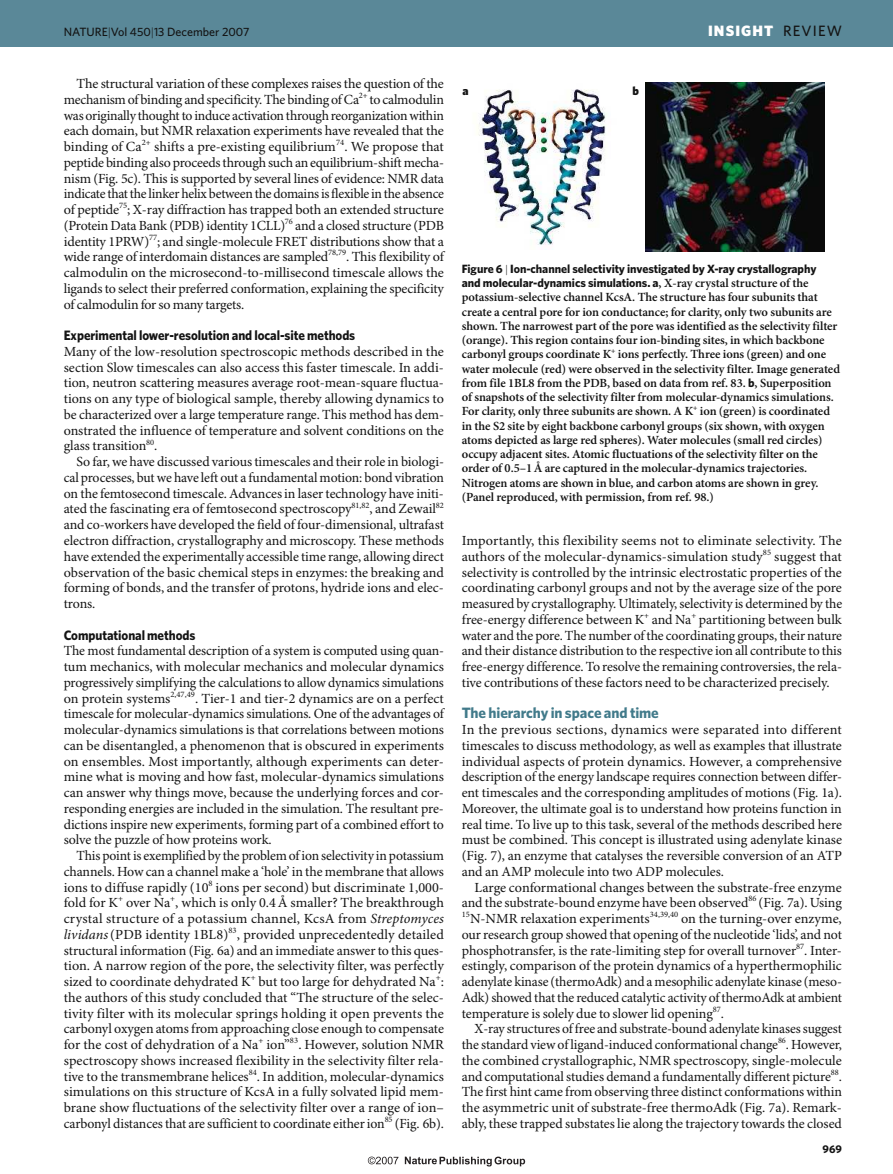
<style>
.page{position:relative;width:893px;height:1174px;background:#fff}
.page>*{position:absolute;margin:0;border:0;box-sizing:border-box;transform-origin:0 0}
.t1{font:700 15px "Whitney";letter-spacing:-.005em;color:#417a8a}
.t2{font:900 15px "Whitney";letter-spacing:.075em;color:#fff}
.t3{font:13.95px/15.8px "Minion Pro";letter-spacing:-.01em;color:#141414;text-align:justify}
.t4{font:700 13.65px "Whitney";letter-spacing:-.005em;color:#141414;scale:.95 1}
.t5{font:600 12.45px/14.2px "Minion Pro";letter-spacing:-.005em;color:#141414}
.t6{font:700 12px/14.2px "Whitney";letter-spacing:-.005em;color:#141414}
.t7{font:500 12px "Whitney";color:#141414}
.t8{font:900 12px "Whitney";color:#141414}
.t9{font:700 11.25px "Whitney";color:#141414}
.s1{font-weight:300}
.s2{font-weight:500;color:#141414}
.s3{font-style:italic}
.s4{font-weight:300;font-size:11.25px}
.s5{font-family:"Minion Pro";font-weight:600;font-size:12.45px}
.s6{font-family:"Whitney";font-weight:700;font-size:12px}
</style>
<div class="page">
<img style="left:478px;top:82px;width:212px;height:168px">
<img style="left:645px;top:83px;width:179px;height:168px">
<div style="left:0;top:0;width:893px;height:47px;background:#5a8898"></div>
<svg style="left:405px;top:1156px;width:120px;height:10px"></svg>
<svg style="left:368px;top:1156px;width:30px;height:8px"></svg>
<p class="t7" style="left:64px;top:27px;width:187px">NATURE<span class="s1">|</span>Vol 450<span class="s1">|</span>13 December 2007</p>
<p class="t2" style="left:708px;top:25px;width:135px">INSIGHT <span class="s2">REVIEW</span></p>
<p class="t3" style="left:64px;top:77px;width:382px;text-indent:13px">The structural variation of these complexes raises the question of the mechanism of binding and specificity. The binding of Ca<sup>2+</sup> to calmodulin was originally thought to induce activation through reorganization within each domain, but NMR relaxation experiments have revealed that the binding of Ca<sup>2+</sup> shifts a pre-existing equilibrium<sup>74</sup>. We propose that peptide binding also proceeds through such an equilibrium-shift mecha&shy;nism (Fig. 5c). This is supported by several lines of evidence: NMR data indicate that the linker helix between the domains is flexible in the absence of peptide<sup>75</sup>; X-ray diffraction has trapped both an extended structure (Protein Data Bank (PDB) identity 1CLL)<sup>76</sup> and a closed structure (PDB identity 1PRW)<sup>77</sup>; and single-molecule FRET distributions show that a wide range of interdomain distances are sampled<sup>78,79</sup>. This flexibility of calmodulin on the microsecond-to-millisecond timescale allows the ligands to select their preferred conformation, explaining the specificity of calmodulin for so many targets.</p>
<p class="t4" style="left:64px;top:330px;width:308px">Experimental lower-resolution and local-site methods</p>
<p class="t3" style="left:64px;top:345px;width:382px">Many of the low-resolution spectroscopic methods described in the section Slow timescales can also access this faster timescale. In addi&shy;tion, neutron scattering measures average root-mean-square fluctua&shy;tions on any type of biological sample, thereby allowing dynamics to be characterized over a large temperature range. This method has dem&shy;onstrated the influence of temperature and solvent conditions on the glass transition<sup>80</sup>.</p>
<p class="t3" style="left:64px;top:455px;width:382px;text-indent:13px">So far, we have discussed various timescales and their role in biologi&shy;cal processes, but we have left out a fundamental motion: bond vibration on the femtosecond timescale. Advances in laser technology have initi&shy;ated the fascinating era of femtosecond spectroscopy<sup>81,82</sup>, and Zewail<sup>82 </sup>and co-workers have developed the field of four-dimensional, ultrafast electron diffraction, crystallography and microscopy. These methods have extended the experimentally accessible time range, allowing direct observation of the basic chemical steps in enzymes: the breaking and forming of bonds, and the transfer of protons, hydride ions and elec&shy;trons.</p>
<p class="t4" style="left:64px;top:629px;width:140px">Computational methods</p>
<p class="t3" style="left:64px;top:644px;width:382px">The most fundamental description of a system is computed using quan&shy;tum mechanics, with molecular mechanics and molecular dynamics progressively simplifying the calculations to allow dynamics simulations on protein systems<sup>2,47,49</sup>. Tier-1 and tier-2 dynamics are on a perfect timescale for molecular-dynamics simulations. One of the advantages of molecular-dynamics simulations is that correlations between motions can be disentangled, a phenomenon that is obscured in experiments on ensembles. Most importantly, although experiments can deter&shy;mine what is moving and how fast, molecular-dynamics simulations can answer why things move, because the underlying forces and cor&shy;responding energies are included in the simulation. The resultant pre&shy;dictions inspire new experiments, forming part of a combined effort to solve the puzzle of how proteins work.</p>
<p class="t3" style="left:64px;top:849px;width:382px;text-indent:13px">This point is exemplified by the problem of ion selectivity in potassium channels. How can a channel make a ‘hole’ in the membrane that allows ions to diffuse rapidly (10<sup>8</sup> ions per second) but discriminate 1,000- fold for K<sup>+</sup> over Na<sup>+</sup>, which is only 0.4 Å smaller? The breakthrough crystal structure of a potassium channel, KcsA from <span class="s3">Streptomyces lividans</span>(PDB identity 1BL8)<sup>83</sup>, provided unprecedentedly detailed structural information (Fig. 6a) and an immediate answer to this ques&shy;tion. A narrow region of the pore, the selectivity filter, was perfectly sized to coordinate dehydrated K<sup>+</sup> but too large for dehydrated Na<sup>+</sup>: the authors of this study concluded that “The structure of the selec&shy;tivity filter with its molecular springs holding it open prevents the carbonyl oxygen atoms from approaching close enough to compensate for the cost of dehydration of a Na<sup>+</sup> ion”<sup>83</sup>. However, solution NMR spectroscopy shows increased flexibility in the selectivity filter rela&shy;tive to the transmembrane helices<sup>84</sup>. In addition, molecular-dynamics simulations on this structure of KcsA in a fully solvated lipid mem&shy;brane show fluctuations of the selectivity filter over a range of ion– carbonyl distances that are sufficient to coordinate either ion<sup>85</sup> (Fig. 6b).</p>
<p class="t8" style="left:462px;top:86px;width:8px">a</p>
<p class="t8" style="left:632px;top:86px;width:8px">b</p>
<p class="t6" style="left:462px;top:262px;width:356px">Figure 6 <span class="s4">|</span> Ion-channel selectivity investigated by X-ray crystallography and molecular-dynamics simulations. a<span class="s5">, X-ray crystal structure of the</span></p>
<p class="t5" style="left:462px;top:291px;width:380px">potassium-selective channel KcsA. The structure has four subunits that create a central pore for ion conductance; for clarity, only two subunits are shown. The narrowest part of the pore was identified as the selectivity filter (orange). This region contains four ion-binding sites, in which backbone carbonyl groups coordinate K<sup>+</sup> ions perfectly. Three ions (green) and one water molecule (red) were observed in the selectivity filter. Image generated from file 1BL8 from the PDB, based on data from ref. 83. <span class="s6">b</span>, Superposition of snapshots of the selectivity filter from molecular-dynamics simulations.<br>For clarity, only three subunits are shown. A K<sup>+</sup> ion (green) is coordinated in the S2 site by eight backbone carbonyl groups (six shown, with oxygen atoms depicted as large red spheres). Water molecules (small red circles) occupy adjacent sites. Atomic fluctuations of the selectivity filter on the order of 0.5–1 Å are captured in the molecular-dynamics trajectories.<br>Nitrogen atoms are shown in blue, and carbon atoms are shown in grey. (Panel reproduced, with permission, from ref. 98.)</p>
<p class="t3" style="left:462px;top:534px;width:382px">Importantly, this flexibility seems not to eliminate selectivity. The authors of the molecular-dynamics-simulation study<sup>85</sup> suggest that selectivity is controlled by the intrinsic electrostatic properties of the coordinating carbonyl groups and not by the average size of the pore measured by crystallography. Ultimately, selectivity is determined by the free-energy difference between K<sup>+</sup> and Na<sup>+</sup> partitioning between bulk water and the pore. The number of the coordinating groups, their nature and their distance distribution to the respective ion all contribute to this free-energy difference. To resolve the remaining controversies, the rela&shy;tive contributions of these factors need to be characterized precisely.</p>
<p class="t1" style="left:462px;top:707px;width:199px">The hierarchy in space and time</p>
<p class="t3" style="left:462px;top:723px;width:382px">In the previous sections, dynamics were separated into different timescales to discuss methodology, as well as examples that illustrate individual aspects of protein dynamics. However, a comprehensive description of the energy landscape requires connection between differ&shy;ent timescales and the corresponding amplitudes of motions (Fig. 1a).<br>Moreover, the ultimate goal is to understand how proteins function in real time. To live up to this task, several of the methods described here must be combined. This concept is illustrated using adenylate kinase (Fig. 7), an enzyme that catalyses the reversible conversion of an ATP and an AMP molecule into two ADP molecules.</p>
<p class="t3" style="left:462px;top:880px;width:382px;text-indent:13px">Large conformational changes between the substrate-free enzyme and the substrate-bound enzyme have been observed<sup>86</sup> (Fig. 7a). Using <sup>15</sup>N-NMR relaxation experiments<sup>34,39,40</sup> on the turning-over enzyme, our research group showed that opening of the nucleotide ‘lids’, and not phosphotransfer, is the rate-limiting step for overall turnover<sup>87</sup>. Inter&shy;estingly, comparison of the protein dynamics of a hyperthermophilic adenylate kinase (thermoAdk) and a mesophilic adenylate kinase (meso-Adk) showed that the reduced catalytic activity of thermoAdk at ambient temperature is solely due to slower lid opening<sup>87</sup>.</p>
<p class="t3" style="left:462px;top:1022px;width:382px;text-indent:13px">X-ray structures of free and substrate-bound adenylate kinases suggest the standard view of ligand-induced conformational change<sup>86</sup>. However, the combined crystallographic, NMR spectroscopy, single-molecule and computational studies demand a fundamentally different picture<sup>88</sup>.<br>The first hint came from observing three distinct conformations within the asymmetric unit of substrate-free thermoAdk (Fig. 7a). Remark&shy;ably, these trapped substates lie along the trajectory towards the closed</p>
<p class="t9" style="left:823px;top:1144px;width:21px">969</p>
</div>
